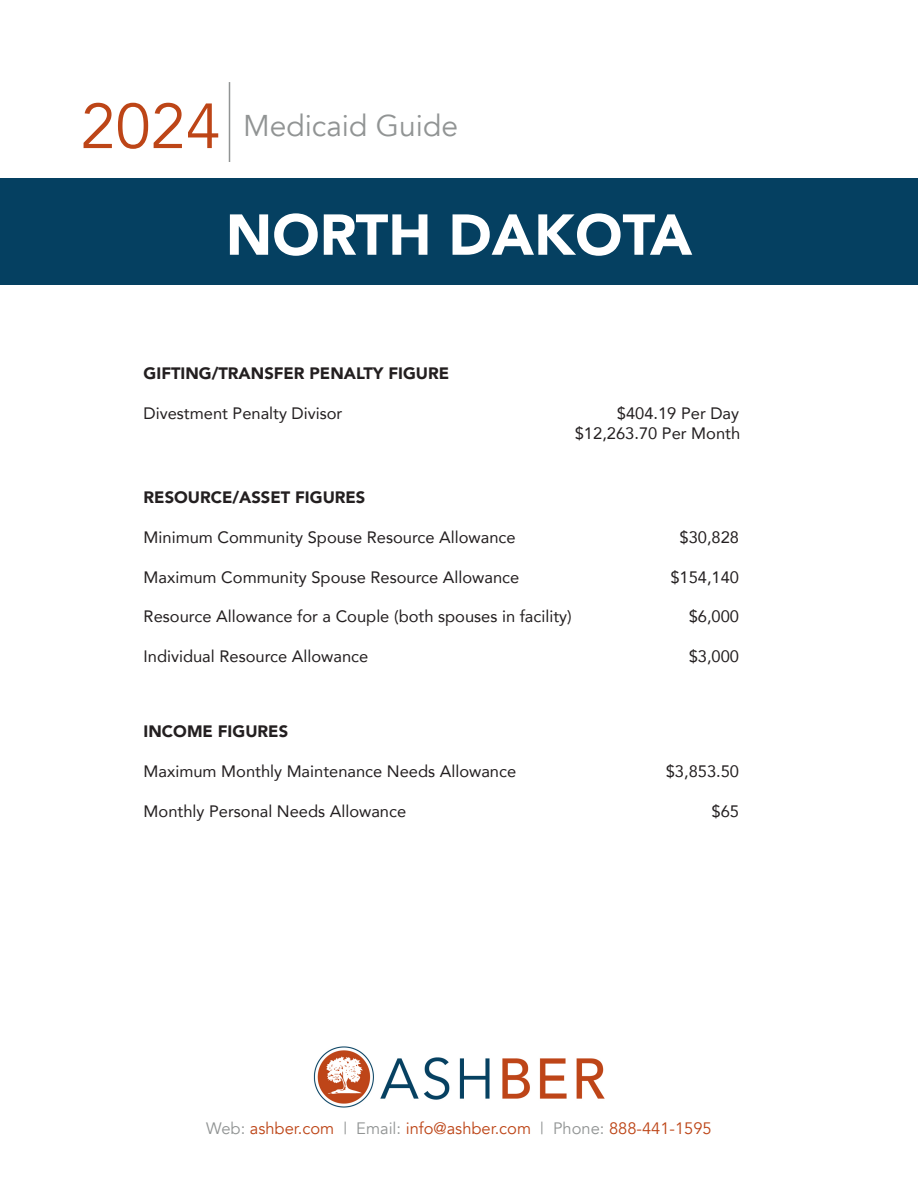
<style>
.page{position:relative;width:918px;height:1188px;background:#fff}
.page>*{position:absolute;margin:0;border:0;box-sizing:border-box;transform-origin:0 0}
.t1{font:63px "Avenir";color:#bd4517}
.t2{font:900 57px "Avenir";color:#fff}
.t3{font:30px "Avenir";color:#919494}
.t4{font:16.5px/19.5px "Avenir";color:#231f20;text-align:right}
.t5{font:900 16.5px "Avenir";color:#231f20}
.t6{font:16.5px "Avenir";color:#bd4517}
.s1{color:#919494}
</style>
<div class="page">
<div style="left:0;top:178px;width:918px;height:107px;background:#054061"></div>
<img style="left:313px;top:1046px;width:292px;height:62px">
<hr style="left:229px;top:82px;width:1px;height:80px;background:#919494">
<p class="t1" style="left:81px;top:89px;width:142px">2024</p>
<p class="t3" style="left:243px;top:108px;width:217px">Medicaid Guide</p>
<p class="t2" style="left:226px;top:186px;width:468px">NORTH DAKOTA</p>
<p class="t5" style="left:144px;top:359px;width:307px">GIFTING/TRANSFER PENALTY FIGURE</p>
<p class="t4" style="left:144px;top:403px;width:200px">Divestment Penalty Divisor</p>
<p class="t4" style="left:575px;top:403px;width:167px">$404.19 Per Day $12,263.70 Per Month</p>
<p class="t5" style="left:144px;top:483px;width:223px">RESOURCE/ASSET FIGURES</p>
<p class="t4" style="left:144px;top:527px;width:374px">Minimum Community Spouse Resource Allowance</p>
<p class="t4" style="left:680px;top:527px;width:61px">$30,828</p>
<p class="t4" style="left:144px;top:567px;width:377px">Maximum Community Spouse Resource Allowance</p>
<p class="t4" style="left:670px;top:567px;width:70px">$154,140</p>
<p class="t4" style="left:144px;top:606px;width:430px">Resource Allowance for a Couple (both spouses in facility)</p>
<p class="t4" style="left:689px;top:606px;width:52px">$6,000</p>
<p class="t4" style="left:144px;top:646px;width:226px">Individual Resource Allowance</p>
<p class="t4" style="left:689px;top:646px;width:52px">$3,000</p>
<p class="t5" style="left:144px;top:717px;width:146px">INCOME FIGURES</p>
<p class="t4" style="left:144px;top:761px;width:374px">Maximum Monthly Maintenance Needs Allowance</p>
<p class="t4" style="left:666px;top:761px;width:75px">$3,853.50</p>
<p class="t4" style="left:144px;top:801px;width:264px">Monthly Personal Needs Allowance</p>
<p class="t4" style="left:712px;top:801px;width:29px">$65</p>
<p class="t6" style="left:206px;top:1119px;width:507px"><span class="s1">Web:</span> ashber.com <span class="s1">| Email:</span> info@ashber.com <span class="s1">| Phone:</span> 888-441-1595</p>
</div>
